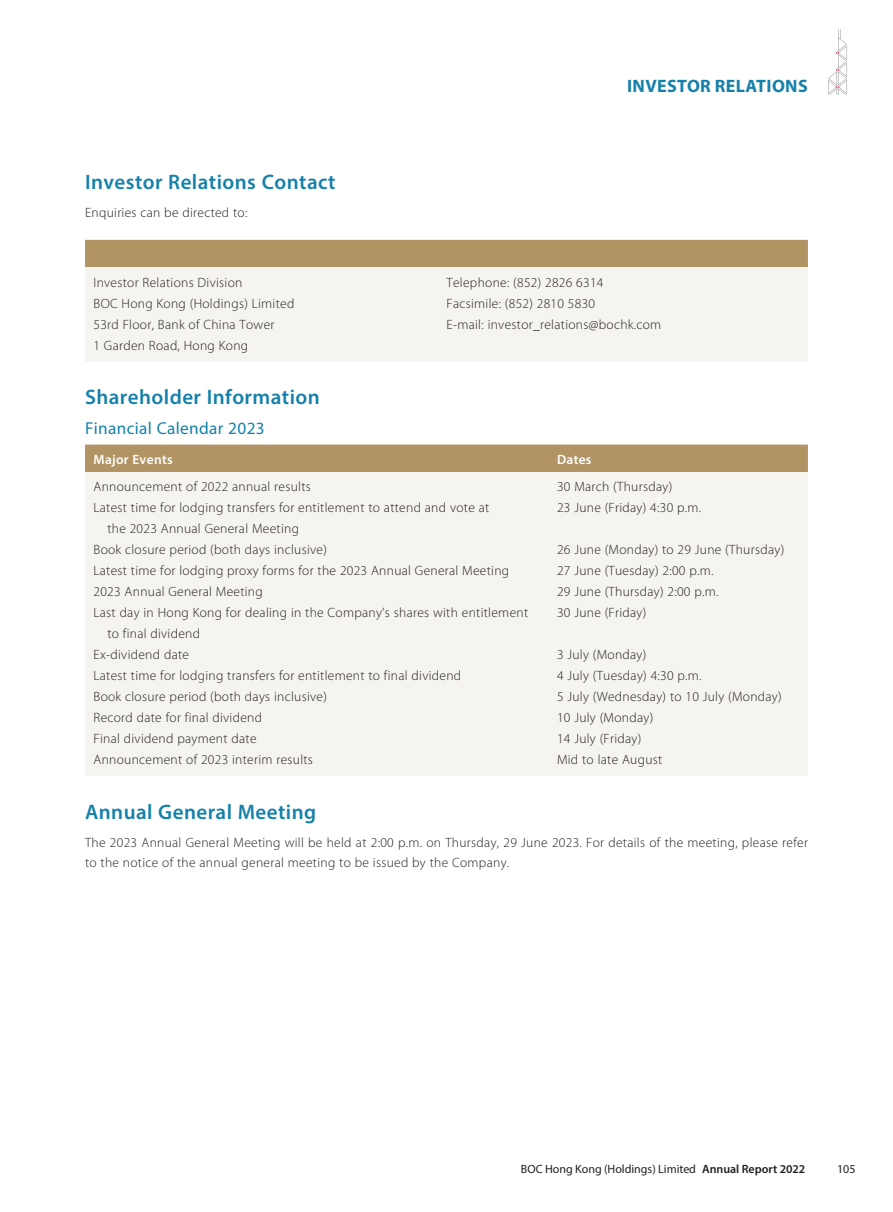
<style>
.page{position:relative;width:893px;height:1212px;background:#fff}
.page>*{position:absolute;margin:0;border:0;box-sizing:border-box;transform-origin:0 0}
.t1{font:600 21px "Myriad Pro";letter-spacing:.02em;color:#1581aa}
.t2{font:700 18px "Myriad Pro";letter-spacing:.02em;color:#1581aa}
.t3{font:17.25px "Myriad Pro";letter-spacing:.02em;color:#1581aa}
.t4{font:300 13.5px/21px "Myriad Pro";letter-spacing:.02em;color:#231f20}
.t5{font:600 13.5px "Myriad Pro";letter-spacing:.02em;color:#fff}
.t6{font:12px "Myriad Pro";color:#231f20}
.s1{font-weight:600}
</style>
<div class="page">
<svg style="left:828px;top:29px;width:19px;height:65px"></svg>
<div style="left:85px;top:240px;width:723px;height:27px;background:#b29464"></div>
<div style="left:85px;top:267px;width:723px;height:94px;background:#f6f4ee"></div>
<div style="left:85px;top:445px;width:723px;height:27px;background:#b29464"></div>
<div style="left:85px;top:472px;width:723px;height:304px;background:#f6f4ee"></div>
<h1 class="t1" style="left:85px;top:168px;width:252px">Investor Relations Contact</h1>
<p class="t4" style="left:85px;top:202px;width:164px">Enquiries can be directed to:</p>
<h2 class="t2" style="left:627px;top:75px;width:182px">INVESTOR RELATIONS</h2>
<p class="t4" style="left:94px;top:272px;width:150px">Investor Relations Division</p>
<p class="t4" style="left:446px;top:272px;width:159px">Telephone: (852) 2826 6314</p>
<p class="t4" style="left:94px;top:293px;width:202px">BOC Hong Kong (Holdings) Limited</p>
<p class="t4" style="left:446px;top:293px;width:150px">Facsimile: (852) 2810 5830</p>
<p class="t4" style="left:94px;top:314px;width:182px">53rd Floor, Bank of China Tower</p>
<p class="t4" style="left:446px;top:314px;width:216px">E-mail: investor_relations@bochk.com</p>
<p class="t4" style="left:94px;top:335px;width:156px">1 Garden Road, Hong Kong</p>
<h1 class="t1" style="left:85px;top:384px;width:236px">Shareholder Information</h1>
<p class="t3" style="left:85px;top:417px;width:181px">Financial Calendar 2023</p>
<p class="t5" style="left:94px;top:451px;width:81px">Major Events</p>
<p class="t5" style="left:557px;top:451px;width:36px">Dates</p>
<p class="t4" style="left:94px;top:476px;width:219px">Announcement of 2022 annual results</p>
<p class="t4" style="left:557px;top:476px;width:117px">30 March (Thursday)</p>
<p class="t4" style="left:107px;top:497px;width:384px;text-indent:-14px">Latest time for lodging transfers for entitlement to attend and vote at the 2023 Annual General Meeting</p>
<p class="t4" style="left:557px;top:497px;width:146px">23 June (Friday) 4:30 p.m.</p>
<p class="t4" style="left:94px;top:539px;width:235px">Book closure period (both days inclusive)</p>
<p class="t4" style="left:557px;top:539px;width:229px">26 June (Monday) to 29 June (Thursday)</p>
<p class="t4" style="left:94px;top:560px;width:417px">Latest time for lodging proxy forms for the 2023 Annual General Meeting</p>
<p class="t4" style="left:557px;top:560px;width:158px">27 June (Tuesday) 2:00 p.m.</p>
<p class="t4" style="left:94px;top:581px;width:171px">2023 Annual General Meeting</p>
<p class="t4" style="left:557px;top:581px;width:163px">29 June (Thursday) 2:00 p.m.</p>
<p class="t4" style="left:107px;top:602px;width:422px;text-indent:-14px">Last day in Hong Kong for dealing in the Company’s shares with entitlement to final dividend</p>
<p class="t4" style="left:557px;top:602px;width:91px">30 June (Friday)</p>
<p class="t4" style="left:94px;top:644px;width:97px">Ex-dividend date</p>
<p class="t4" style="left:557px;top:644px;width:91px">3 July (Monday)</p>
<p class="t4" style="left:94px;top:665px;width:369px">Latest time for lodging transfers for entitlement to final dividend</p>
<p class="t4" style="left:557px;top:665px;width:146px">4 July (Tuesday) 4:30 p.m.</p>
<p class="t4" style="left:94px;top:686px;width:235px">Book closure period (both days inclusive)</p>
<p class="t4" style="left:557px;top:686px;width:226px">5 July (Wednesday) to 10 July (Monday)</p>
<p class="t4" style="left:94px;top:707px;width:170px">Record date for final dividend</p>
<p class="t4" style="left:557px;top:707px;width:98px">10 July (Monday)</p>
<p class="t4" style="left:94px;top:728px;width:165px">Final dividend payment date</p>
<p class="t4" style="left:557px;top:728px;width:86px">14 July (Friday)</p>
<p class="t4" style="left:94px;top:749px;width:221px">Announcement of 2023 interim results</p>
<p class="t4" style="left:557px;top:749px;width:107px">Mid to late August</p>
<h1 class="t1" style="left:85px;top:799px;width:233px">Annual General Meeting</h1>
<p class="t4" style="left:85px;top:833px;width:724px;line-height:19.5px">The 2023 Annual General Meeting will be held at 2:00 p.m. on Thursday, 29 June 2023. For details of the meeting, please refer to the notice of the annual general meeting to be issued by the Company.</p>
<p class="t6" style="left:521px;top:1161px;width:286px">BOC Hong Kong (Holdings) Limited <span class="s1">Annual Report 2022</span></p>
<p class="t6" style="left:837px;top:1161px;width:20px">105</p>
</div>
